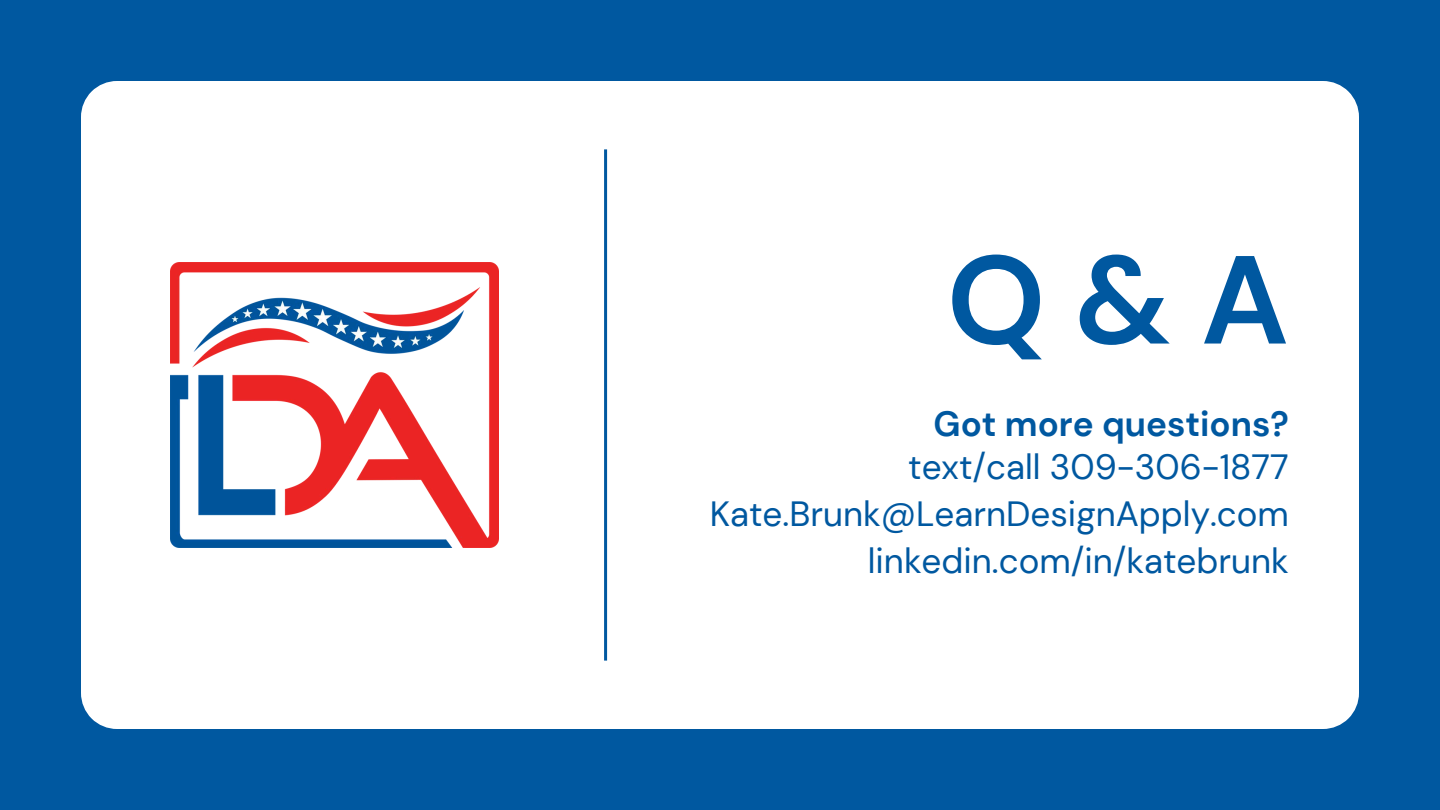
<style>
.page{position:relative;width:1440px;height:810px;background:#0058a0}
.page>*{position:absolute;margin:0;border:0;box-sizing:border-box;transform-origin:0 0}
.t1{font:700 125px "DM Sans";color:#0058a0}
.t2{font:35px "DM Sans";color:#0058a0}
.t3{font:700 35px "DM Sans";color:#0058a0}
</style>
<div class="page">
<div style="left:81px;top:81px;width:1278px;height:648px;background:#fff"></div>
<img style="left:170px;top:262px;width:328px;height:286px">
<hr style="left:604px;top:149px;width:3px;height:512px;background:#0058a0">
<h1 class="t1" style="left:947px;top:220px;width:344px">Q &amp; A</h1>
<p class="t3" style="left:934px;top:401px;width:357px">Got more questions?</p>
<h2 class="t2" style="left:908px;top:444px;width:382px">text/call 309-306-1877</h2>
<p class="t2" style="left:710px;top:491px;width:581px">Kate.Brunk@LearnDesignApply.com</p>
<p class="t2" style="left:868px;top:538px;width:423px">linkedin.com/in/katebrunk</p>
</div>
